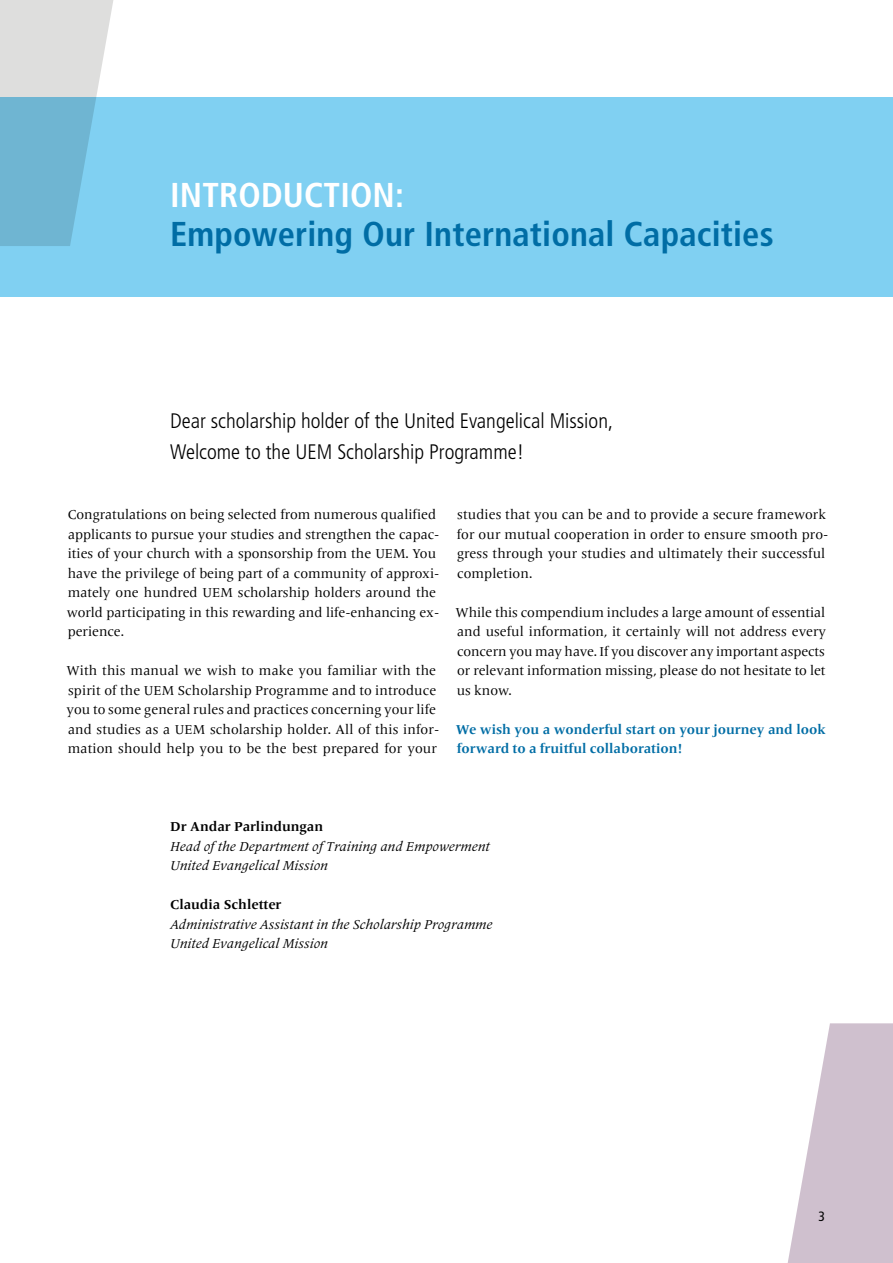
<style>
.page{position:relative;width:893px;height:1263px;background:#fff}
.page>*{position:absolute;margin:0;border:0;box-sizing:border-box;transform-origin:0 0}
.t1{font:700 condensed 34.5px "Frutiger LT Pro";letter-spacing:.005em;color:#006da5}
.t2{font:700 condensed 34.5px "Frutiger LT Pro";letter-spacing:.005em;color:#fff}
.t3{font:300 condensed 21px "Frutiger LT Pro";color:#000}
.Body{font:13.5px/19.5px "Frutiger Serif LT Pro";letter-spacing:.005em;color:#000}
.Body-2{font:italic 13.5px "Frutiger Serif LT Pro";color:#000}
.Body-3{font:700 13.5px/19.5px "Frutiger Serif LT Pro";color:#006da5}
.Body-4{font:700 13.5px "Frutiger Serif LT Pro";color:#000}
.Quelle_02___Fußtitel{font:condensed 13.5px "Frutiger LT Pro";color:#000}
</style>
<div class="page">
<svg style="left:787px;top:1023px;width:106px;height:240px"></svg>
<svg style="left:0;top:0;width:116px;height:98px;background:#dfe0e0"></svg>
<div style="left:0;top:98px;width:893px;height:199px;background:#80d0f2"></div>
<h1 class="t2" style="left:170px;top:175px;width:236px">INTRODUCTION:</h1>
<h1 class="t1" style="left:170px;top:214px;width:605px">Empowering Our International Capacities</h1>
<p class="t3" style="left:170px;top:408px;width:444px">Dear scholarship holder of the United Evangelical Mission,</p>
<p class="t3" style="left:170px;top:440px;width:355px">Welcome to the UEM Scholarship Programme!</p>
<p class="Body" style="left:67px;top:505px;width:374px">Congratulations on being selected from numerous qualified applicants to pursue your studies and strengthen the capac&shy;ities of your church with a sponsorship from the UEM. You have the privilege of being part of a community of approxi&shy;mately one hundred UEM scholarship holders around the world participating in this rewarding and life-enhancing ex&shy;perience.</p>
<p class="Body" style="left:66px;top:661px;width:374px">With this manual we wish to make you familiar with the spirit of the UEM Scholarship Programme and to introduce you to some general rules and practices concerning your life and studies as a UEM scholarship holder. All of this infor&shy;mation should help you to be the best prepared for your</p>
<p class="Body" style="left:457px;top:505px;width:373px">studies that you can be and to provide a secure framework for our mutual cooperation in order to ensure smooth pro&shy;gress through your studies and ultimately their successful completion.</p>
<p class="Body" style="left:455px;top:602px;width:372px;text-align:justify">While this compendium includes a large amount of essential and useful information, it certainly will not address every concern you may have. If you discover any important aspects or relevant information missing, please do not hesitate to let us know.</p>
<p class="Body-3" style="left:456px;top:719px;width:372px">We wish you a wonderful start on your journey and look forward to a fruitful collaboration!</p>
<p class="Body-4" style="left:170px;top:819px;width:155px">Dr Andar Parlindungan</p>
<p class="Body-2" style="left:170px;top:838px;width:321px">Head of the Department of Training and Empowerment</p>
<p class="Body-2" style="left:170px;top:857px;width:159px">United Evangelical Mission</p>
<p class="Body-4" style="left:170px;top:897px;width:113px">Claudia Schletter</p>
<p class="Body-2" style="left:170px;top:916px;width:324px">Administrative Assistant in the Scholarship Programme</p>
<p class="Body-2" style="left:170px;top:935px;width:159px">United Evangelical Mission</p>
<p class="Quelle_02___Fußtitel" style="left:818px;top:1208px;width:8px">3</p>
</div>
